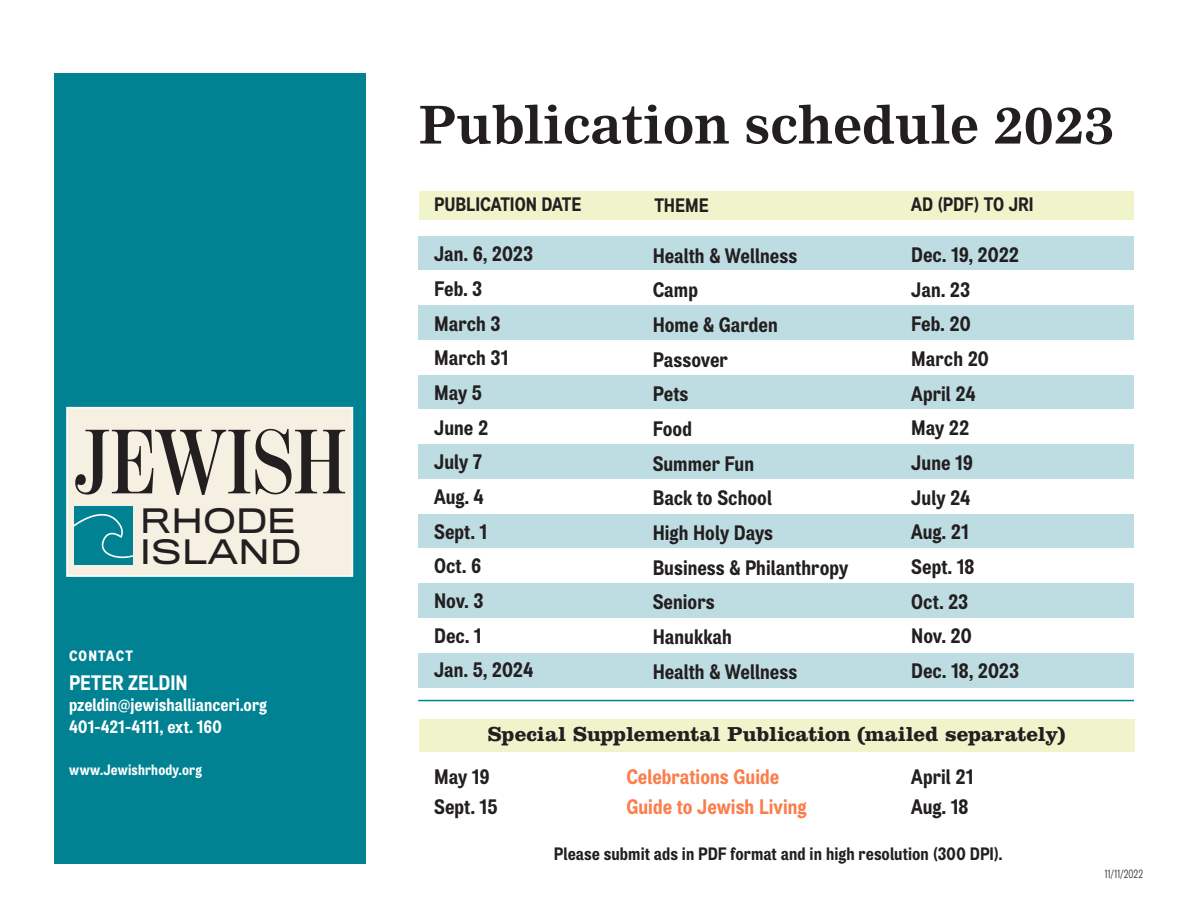
<style>
.page{position:relative;width:1188px;height:918px;background:#fff}
.page>*{position:absolute;margin:0;border:0;box-sizing:border-box;transform-origin:0 0}
.t1{font:600 93px "Benton Mod Disp Ex Cond";color:#231f20}
.t2{font:700 51px "Nimrod MT Std";color:#231f20}
.t3{font:31.35px/31.5px "Titling Gothic FB Wide";color:#231f20}
.t4{font:700 21px "Air Condensed";color:#231f20}
.t5{font:700 21px "Clarendon LT Std";letter-spacing:-.005em;color:#231f20}
.t6{font:700 21px "Air Condensed";color:#fb7d4c}
.t7{font:700 21px "Air Condensed";letter-spacing:-.005em;color:#fff}
.t8{font:700 19.5px "Air Condensed";letter-spacing:-.005em;color:#231f20}
.t9{font:700 18px "Air Condensed";color:#231f20}
.t10{font:700 18px/22.5px "Air Condensed";color:#fff}
.t11{font:700 15px "Air Condensed";letter-spacing:.015em;color:#fff}
.t12{font:900 15px "Air Condensed";letter-spacing:.08em;color:#fff}
.t13{font:300 12px "Air Compressed";letter-spacing:.005em;color:#231f20}
</style>
<div class="page">
<div style="left:54px;top:73px;width:311px;height:791px;background:#008292"></div>
<div style="left:66px;top:407px;width:287px;height:170px;background:#f6f0e2;border:2px solid #fff"></div>
<div style="left:74px;top:506px;width:59px;height:59px;background:#008292"></div>
<svg style="left:74px;top:513px;width:59px;height:45px"></svg>
<div style="left:418px;top:236px;width:716px;height:35px;background:#bedde3"></div>
<div style="left:418px;top:375px;width:716px;height:35px;background:#bedde3"></div>
<div style="left:418px;top:514px;width:716px;height:35px;background:#bedde3"></div>
<div style="left:418px;top:306px;width:716px;height:34px;background:#bedde3"></div>
<div style="left:418px;top:445px;width:716px;height:34px;background:#bedde3"></div>
<div style="left:418px;top:584px;width:716px;height:34px;background:#bedde3"></div>
<div style="left:418px;top:653px;width:716px;height:35px;background:#bedde3"></div>
<div style="left:419px;top:191px;width:715px;height:28px;background:#eff4cb"></div>
<div style="left:419px;top:719px;width:715px;height:33px;background:#eff4cb"></div>
<hr style="left:418px;top:700px;width:716px;height:1px;background:#008292">
<h1 class="t1" style="left:73px;top:411px;width:274px">JEWISH</h1>
<h3 class="t3" style="left:140px;top:506px;width:163px">RHODE<br>ISLAND</h3>
<p class="t12" style="left:69px;top:647px;width:65px">CONTACT</p>
<p class="t7" style="left:69px;top:670px;width:120px">PETER ZELDIN</p>
<p class="t10" style="left:69px;top:694px;width:199px">pzeldin@jewishallianceri.org<br>401-421-4111, ext. 160</p>
<p class="t11" style="left:69px;top:761px;width:134px">www.Jewishrhody.org</p>
<p class="t2" style="left:419px;top:91px;width:697px">Publication schedule 2023</p>
<p class="t8" style="left:434px;top:192px;width:149px">PUBLICATION DATE</p>
<p class="t4" style="left:434px;top:241px;width:101px">Jan. 6, 2023</p>
<p class="t4" style="left:434px;top:276px;width:50px">Feb. 3</p>
<p class="t4" style="left:434px;top:311px;width:68px">March 3</p>
<p class="t4" style="left:434px;top:345px;width:76px">March 31</p>
<p class="t4" style="left:434px;top:380px;width:49px">May 5</p>
<p class="t4" style="left:434px;top:415px;width:56px">June 2</p>
<p class="t4" style="left:434px;top:449px;width:49px">July 7</p>
<p class="t4" style="left:434px;top:484px;width:51px">Aug. 4</p>
<p class="t4" style="left:434px;top:519px;width:55px">Sept. 1</p>
<p class="t4" style="left:434px;top:553px;width:49px">Oct. 6</p>
<p class="t4" style="left:434px;top:588px;width:51px">Nov. 3</p>
<p class="t4" style="left:434px;top:623px;width:49px">Dec. 1</p>
<p class="t4" style="left:434px;top:657px;width:101px">Jan. 5, 2024</p>
<p class="t8" style="left:654px;top:194px;width:56px">THEME</p>
<p class="t8" style="left:911px;top:192px;width:124px">AD (PDF) TO JRI</p>
<p class="t4" style="left:653px;top:243px;width:146px">Health &amp; Wellness</p>
<p class="t4" style="left:653px;top:277px;width:47px">Camp</p>
<p class="t4" style="left:653px;top:312px;width:127px">Home &amp; Garden</p>
<p class="t4" style="left:653px;top:347px;width:77px">Passover</p>
<p class="t4" style="left:653px;top:381px;width:37px">Pets</p>
<p class="t4" style="left:653px;top:416px;width:41px">Food</p>
<p class="t4" style="left:653px;top:451px;width:103px">Summer Fun</p>
<p class="t4" style="left:653px;top:485px;width:121px">Back to School</p>
<p class="t4" style="left:653px;top:520px;width:122px">High Holy Days</p>
<p class="t4" style="left:653px;top:555px;width:197px">Business &amp; Philanthropy</p>
<p class="t4" style="left:653px;top:589px;width:64px">Seniors</p>
<p class="t4" style="left:653px;top:624px;width:81px">Hanukkah</p>
<p class="t4" style="left:653px;top:659px;width:146px">Health &amp; Wellness</p>
<p class="t4" style="left:911px;top:242px;width:109px">Dec. 19, 2022</p>
<p class="t4" style="left:911px;top:277px;width:61px">Jan. 23</p>
<p class="t4" style="left:911px;top:311px;width:61px">Feb. 20</p>
<p class="t4" style="left:911px;top:346px;width:79px">March 20</p>
<p class="t4" style="left:911px;top:381px;width:66px">April 24</p>
<p class="t4" style="left:911px;top:415px;width:60px">May 22</p>
<p class="t4" style="left:911px;top:450px;width:63px">June 19</p>
<p class="t4" style="left:911px;top:485px;width:61px">July 24</p>
<p class="t4" style="left:911px;top:519px;width:59px">Aug. 21</p>
<p class="t4" style="left:911px;top:554px;width:65px">Sept. 18</p>
<p class="t4" style="left:911px;top:589px;width:59px">Oct. 23</p>
<p class="t4" style="left:911px;top:623px;width:62px">Nov. 20</p>
<p class="t4" style="left:911px;top:658px;width:110px">Dec. 18, 2023</p>
<p class="t5" style="left:488px;top:722px;width:579px">Special Supplemental Publication (mailed separately)</p>
<p class="t4" style="left:434px;top:764px;width:57px">May 19</p>
<p class="t4" style="left:434px;top:794px;width:65px">Sept. 15</p>
<p class="t6" style="left:626px;top:764px;width:154px">Celebrations Guide</p>
<p class="t6" style="left:626px;top:794px;width:182px">Guide to Jewish Living</p>
<p class="t4" style="left:911px;top:764px;width:64px">April 21</p>
<p class="t4" style="left:911px;top:794px;width:59px">Aug. 18</p>
<p class="t9" style="left:554px;top:843px;width:450px">Please submit ads in PDF format and in high resolution (300 DPI).</p>
<p class="t13" style="left:1104px;top:868px;width:40px">11/11/2022</p>
</div>
